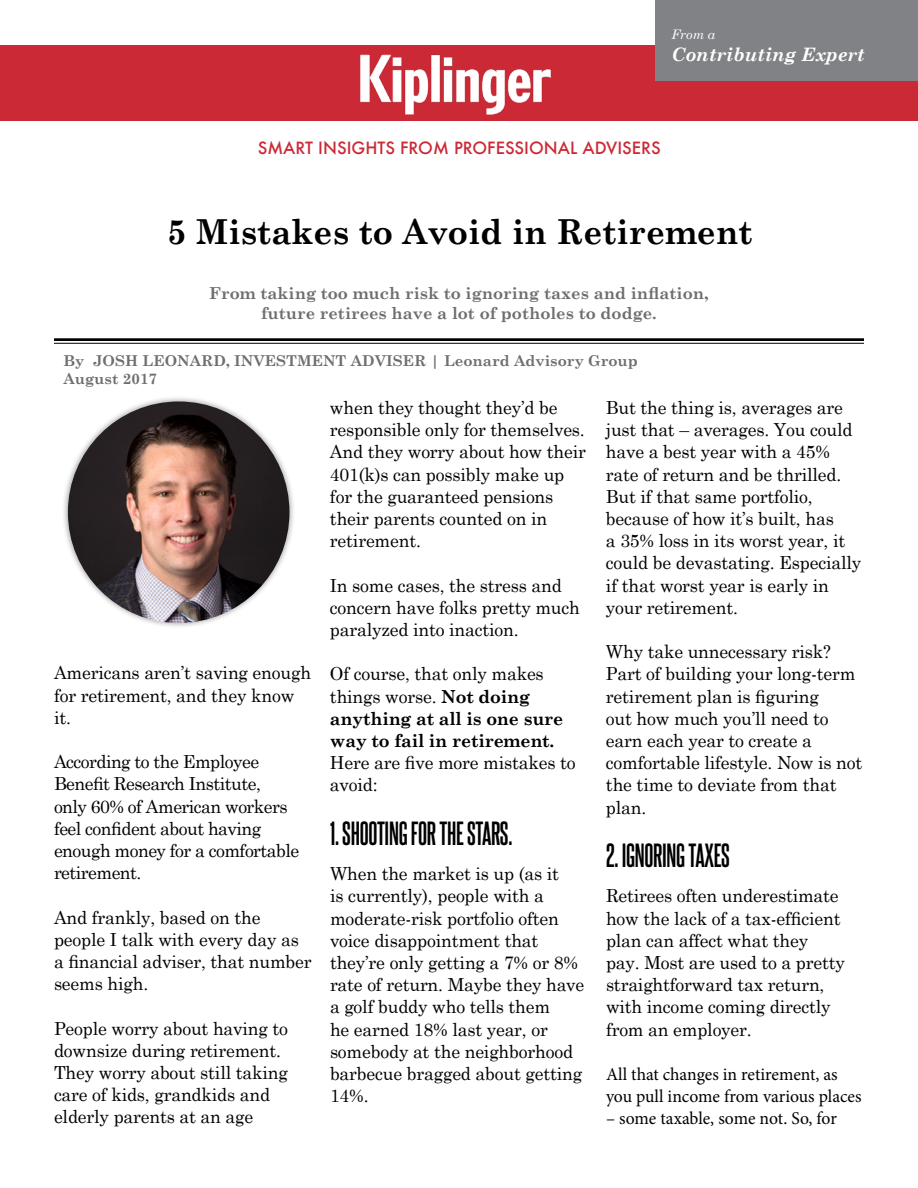
<style>
.page{position:relative;width:918px;height:1188px;background:#fff}
.page>*{position:absolute;margin:0;border:0;box-sizing:border-box;transform-origin:0 0}
.t1{font:700 34.5px "Century Schoolbook";color:#000;scale:.96 1}
.t2{font:700 28.5px "Steelfish Rg";letter-spacing:-.01em;color:#000}
.t3{font:italic 700 18.6px "Century Schoolbook";color:#fff}
.t4{font:18px/22.2px "Century Schoolbook";letter-spacing:-.01em;color:#000}
.t5{font:18px/22.2px "Century Schoolbook";letter-spacing:-.03em;color:#000}
.t6{font:700 18px/22.2px "Century Schoolbook";letter-spacing:-.01em;color:#000}
.t7{font:18px/22.2px "Minion Pro";letter-spacing:-.005em;color:#000}
.t8{font:700 16.5px/19.8px "Century Schoolbook";color:#6d6e71;text-align:center}
.t9{font:500 16.5px "Futura";color:#cc2936}
.t10{font:700 15px/18px "Century Schoolbook";color:#6d6e71}
.t11{font:italic 13.05px "Century Schoolbook";color:#fff}
.s1{font-weight:400}
</style>
<div class="page">
<div style="left:0;top:45px;width:918px;height:75px;background:#cc2936"></div>
<hr style="left:54px;top:338px;width:810px;height:3px;background:#000">
<hr style="left:54px;top:343px;width:810px;height:1px;background:#000">
<div style="left:656px;top:0;width:262px;height:80px;background:#808285"></div>
<img style="left:360px;top:55px;width:191px;height:59px">
<div style="left:62px;top:395px;width:234px;height:234px;background:#000;opacity:.4"></div>
<img style="left:68px;top:401px;width:221px;height:222px;border-radius:111px">
<p class="t11" style="left:672px;top:26px;width:45px">From a</p>
<p class="t3" style="left:672px;top:43px;width:195px">Contributing Expert</p>
<p class="t9" style="left:258px;top:136px;width:405px">SMART INSIGHTS FROM PROFESSIONAL ADVISERS</p>
<h1 class="t1" style="left:167px;top:210px;width:611px">5 Mistakes to Avoid in Retirement</h1>
<p class="t8" style="left:209px;top:283px;width:501px">From taking too much risk to ignoring taxes and inflation, future retirees have a lot of potholes to dodge.</p>
<p class="t10" style="left:63px;top:352px;width:576px">By JOSH LEONARD, INVESTMENT ADVISER | Leonard Advisory Group<br>August 2017</p>
<p class="t4" style="left:54px;top:661px;width:259px">Americans aren’t saving enough for retirement, and they know it.</p>
<p class="t5" style="left:54px;top:750px;width:247px">According to the Employee<br>Benefit Research Institute,<br>only 60% of American workers feel confident about having enough money for a comfortable retirement.</p>
<p class="t4" style="left:54px;top:905px;width:259px">And frankly, based on the people I talk with every day as a financial adviser, that number seems high.</p>
<p class="t4" style="left:54px;top:1016px;width:236px">People worry about having to downsize during retirement.<br>They worry about still taking care of kids, grandkids and elderly parents at an age</p>
<p class="t4" style="left:330px;top:396px;width:257px">when they thought they’d be responsible only for themselves.<br>And they worry about how their<br>401(k)s can possibly make up for the guaranteed pensions their parents counted on in retirement.</p>
<p class="t4" style="left:330px;top:574px;width:251px">In some cases, the stress and concern have folks pretty much paralyzed into inaction.</p>
<p class="t6" style="left:330px;top:663px;width:235px"><span class="s1">Of course, that only makes things worse.</span> Not doing anything at all is one sure way to fail in retirement.</p>
<p class="t4" style="left:330px;top:751px;width:247px">Here are five more mistakes to avoid:</p>
<h2 class="t2" style="left:330px;top:816px;width:184px">1. SHOOTING FOR THE STARS.</h2>
<p class="t4" style="left:330px;top:862px;width:256px">When the market is up (as it<br>is currently), people with a moderate-risk portfolio often voice disappointment that they’re only getting a 7% or 8% rate of return. Maybe they have a golf buddy who tells them<br>he earned 18% last year, or somebody at the neighborhood barbecue bragged about getting<br>14%.</p>
<p class="t4" style="left:606px;top:396px;width:257px">But the thing is, averages are just that – averages. You could have a best year with a 45% rate of return and be thrilled.<br>But if that same portfolio, because of how it’s built, has<br>a 35% loss in its worst year, it could be devastating. Especially if that worst year is early in your retirement.</p>
<p class="t4" style="left:606px;top:640px;width:258px">Why take unnecessary risk?<br>Part of building your long-term retirement plan is figuring<br>out how much you’ll need to earn each year to create a comfortable lifestyle. Now is not the time to deviate from that plan.</p>
<h2 class="t2" style="left:606px;top:838px;width:126px">2. IGNORING TAXES</h2>
<p class="t4" style="left:606px;top:884px;width:240px">Retirees often underestimate how the lack of a tax-efficient plan can affect what they pay. Most are used to a pretty straightforward tax return, with income coming directly from an employer.</p>
<p class="t7" style="left:606px;top:1063px;width:257px">All that changes in retirement, as you pull income from various places</p>
<p class="t7" style="left:606px;top:1108px;width:232px">– some taxable, some not. So, for</p>
</div>
